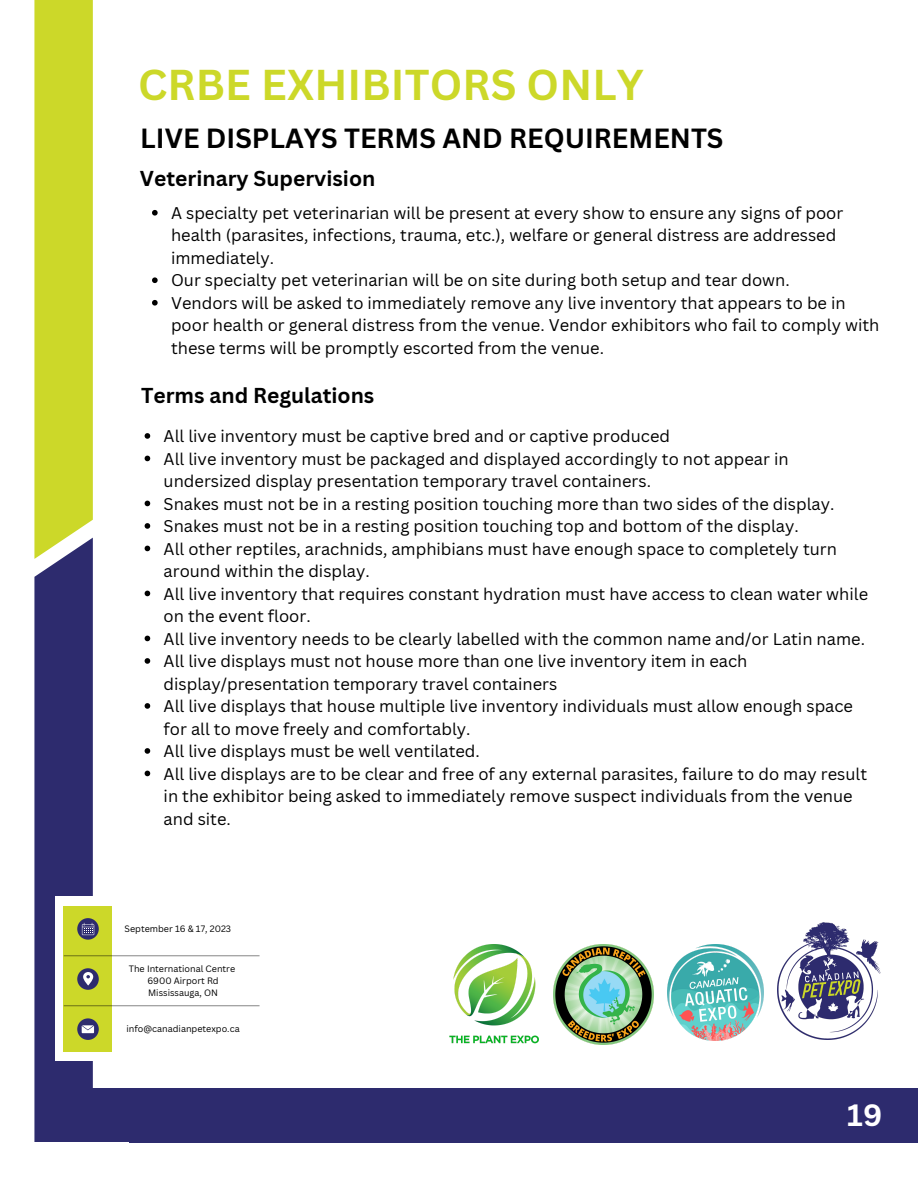
<style>
.page{position:relative;width:918px;height:1188px;background:#fff}
.page>*{position:absolute;margin:0;border:0;box-sizing:border-box;transform-origin:0 0}
.t1{font:700 42px "Canva Sans";letter-spacing:.005em;color:#ccd829}
.t2{font:700 30px "Canva Sans";color:#fff}
.t3{font:700 27px "Canva Sans";color:#000}
.t4{font:700 21px "Canva Sans";color:#000}
.t5{font:16.5px/22.5px "Canva Sans";color:#000}
.t6{font:9px "Canva Sans";color:#000}
</style>
<div class="page">
<div style="left:42px;top:1088px;width:876px;height:55px;background:#2d2b6e"></div>
<div style="left:64px;top:907px;width:48px;height:145px;background:#ccd829"></div>
<svg style="left:77px;top:918px;width:22px;height:22px"></svg>
<svg style="left:77px;top:968px;width:22px;height:22px"></svg>
<svg style="left:77px;top:1018px;width:22px;height:22px"></svg>
<svg style="left:35px;top:0;width:59px;height:1143px;background:#8c9153"></svg>
<hr style="left:64px;top:955px;width:196px;height:1px;background:#000">
<hr style="left:64px;top:1005px;width:196px;height:1px;background:#000">
<img style="left:450px;top:944px;width:89px;height:100px">
<img style="left:778px;top:923px;width:102px;height:117px">
<img style="left:553px;top:945px;width:100px;height:100px">
<img style="left:668px;top:945px;width:95px;height:95px">
<svg style="left:152px;top:210px;width:6px;height:6px"></svg>
<svg style="left:152px;top:277px;width:6px;height:6px"></svg>
<svg style="left:152px;top:300px;width:6px;height:6px"></svg>
<svg style="left:145px;top:433px;width:5px;height:6px"></svg>
<svg style="left:145px;top:456px;width:5px;height:5px"></svg>
<svg style="left:145px;top:501px;width:5px;height:5px"></svg>
<svg style="left:145px;top:523px;width:5px;height:6px"></svg>
<svg style="left:145px;top:546px;width:5px;height:5px"></svg>
<svg style="left:145px;top:591px;width:5px;height:5px"></svg>
<svg style="left:145px;top:636px;width:5px;height:5px"></svg>
<svg style="left:145px;top:658px;width:5px;height:6px"></svg>
<svg style="left:145px;top:703px;width:5px;height:6px"></svg>
<svg style="left:145px;top:748px;width:5px;height:6px"></svg>
<svg style="left:145px;top:771px;width:5px;height:5px"></svg>
<p class="t1" style="left:138px;top:56px;width:507px">CRBE EXHIBITORS ONLY</p>
<p class="t3" style="left:140px;top:119px;width:585px">LIVE DISPLAYS TERMS AND REQUIREMENTS</p>
<p class="t4" style="left:140px;top:163px;width:237px">Veterinary Supervision</p>
<p class="t5" style="left:171px;top:201px;width:674px">A specialty pet veterinarian will be present at every show to ensure any signs of poor health (parasites, infections, trauma, etc.), welfare or general distress are addressed immediately.</p>
<p class="t5" style="left:171px;top:269px;width:620px">Our specialty pet veterinarian will be on site during both setup and tear down.</p>
<p class="t5" style="left:171px;top:291px;width:710px">Vendors will be asked to immediately remove any live inventory that appears to be in poor health or general distress from the venue. Vendor exhibitors who fail to comply with these terms will be promptly escorted from the venue.</p>
<p class="t4" style="left:141px;top:381px;width:235px">Terms and Regulations</p>
<p class="t5" style="left:164px;top:424px;width:508px">All live inventory must be captive bred and or captive produced</p>
<p class="t5" style="left:164px;top:447px;width:627px">All live inventory must be packaged and displayed accordingly to not appear in undersized display presentation temporary travel containers.</p>
<p class="t5" style="left:164px;top:492px;width:672px">Snakes must not be in a resting position touching more than two sides of the display.</p>
<p class="t5" style="left:164px;top:514px;width:637px">Snakes must not be in a resting position touching top and bottom of the display.</p>
<p class="t5" style="left:164px;top:537px;width:675px">All other reptiles, arachnids, amphibians must have enough space to completely turn around within the display.</p>
<p class="t5" style="left:164px;top:582px;width:706px">All live inventory that requires constant hydration must have access to clean water while on the event floor.</p>
<p class="t5" style="left:164px;top:627px;width:703px">All live inventory needs to be clearly labelled with the common name and/or Latin name.</p>
<p class="t5" style="left:164px;top:649px;width:585px">All live displays must not house more than one live inventory item in each display/presentation temporary travel containers</p>
<p class="t5" style="left:164px;top:694px;width:691px">All live displays that house multiple live inventory individuals must allow enough space for all to move freely and comfortably.</p>
<p class="t5" style="left:164px;top:739px;width:318px">All live displays must be well ventilated.</p>
<p class="t5" style="left:164px;top:762px;width:705px">All live displays are to be clear and free of any external parasites, failure to do may result in the exhibitor being asked to immediately remove suspect individuals from the venue and site.</p>
<p class="t6" style="left:125px;top:922px;width:108px">September 16 &amp; 17, 2023</p>
<p class="t6" style="left:129px;top:962px;width:108px">The International Centre</p>
<p class="t6" style="left:147px;top:974px;width:73px">6900 Airport Rd</p>
<p class="t6" style="left:148px;top:986px;width:71px">Mississauga, ON</p>
<p class="t6" style="left:127px;top:1023px;width:115px">info@canadianpetexpo.ca</p>
<p class="t2" style="left:847px;top:1094px;width:37px">19</p>
</div>
